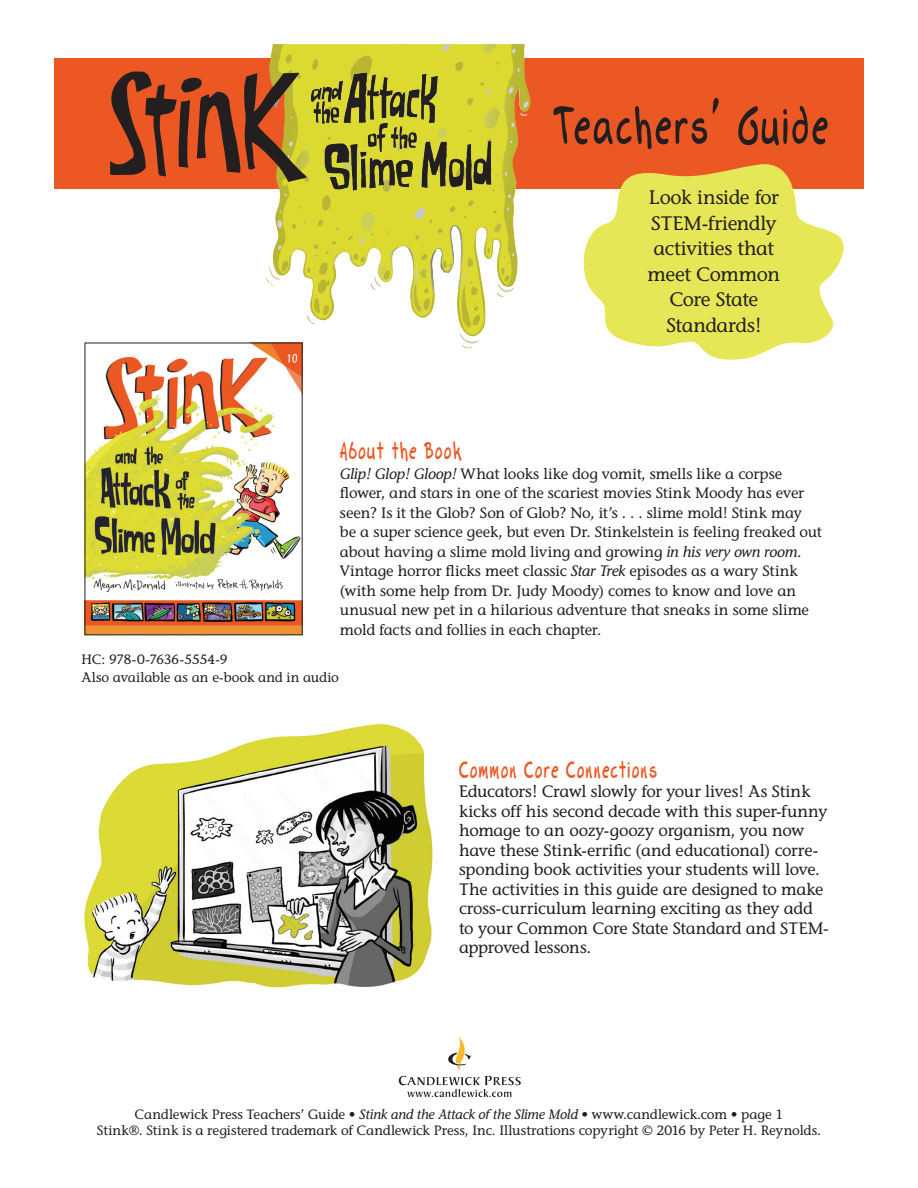
<style>
.page{position:relative;width:918px;height:1188px;background:#fff}
.page>*{position:absolute;margin:0;border:0;box-sizing:border-box;transform-origin:0 0}
.t1{font:500 condensed 60px "TF Gary";letter-spacing:.025em;color:#231f20}
.t2{font:500 condensed 27px "TF Gary";letter-spacing:.025em;color:#eb5823}
.t3{font:19.5px/25.5px "Stone Informal";letter-spacing:-.02em;color:#231f20;text-align:justify}
.t4{font:16.5px/19.5px "Stone Informal";letter-spacing:-.01em;color:#231f20}
.t5{font:15px/19.5px "Stone Informal";letter-spacing:-.01em;color:#231f20}
.t6{font:13.5px "Stone Informal";letter-spacing:-.005em;color:#231f20}
.s1{font-style:italic}
</style>
<div class="page">
<div style="left:54px;top:58px;width:810px;height:130px;background:#eb5823"></div>
<svg style="left:580px;top:164px;width:274px;height:196px;fill:#e6e756"></svg>
<img style="left:86px;top:345px;width:215px;height:288px">
<img style="left:84px;top:723px;width:349px;height:265px">
<svg style="left:399px;top:1037px;width:122px;height:60px"></svg>
<img style="left:269px;top:44px;width:250px;height:293px">
<img style="left:289px;top:62px;width:234px;height:142px">
<svg style="left:110px;top:72px;width:196px;height:110px"></svg>
<p class="t1" style="left:553px;top:90px;width:277px">Teachers’ Guide</p>
<p class="t3" style="left:649px;top:185px;width:131px">Look inside for STEM-friendly activities that</p>
<p class="t3" style="left:648px;top:261px;width:134px">meet Common</p>
<p class="t3" style="left:669px;top:287px;width:90px">Core State</p>
<p class="t3" style="left:666px;top:312px;width:96px">Standards!</p>
<p class="t2" style="left:340px;top:435px;width:124px">About the Book</p>
<p class="t5" style="left:340px;top:464px;width:483px"><span class="s1">Glip! Glop! Gloop!</span> What looks like dog vomit, smells like a corpse flower, and stars in one of the scariest movies Stink Moody has ever seen? Is it the Glob? Son of Glob? No, it’s . . . slime mold! Stink may be a super science geek, but even Dr. Stinkelstein is feeling freaked out about having a slime mold living and growing <span class="s1">in his very own room</span>.<br>Vintage horror flicks meet classic <span class="s1">Star Trek</span> episodes as a wary Stink (with some help from Dr. Judy Moody) comes to know and love an unusual new pet in a hilarious adventure that sneaks in some slime mold facts and follies in each chapter.</p>
<p class="t6" style="left:81px;top:652px;width:148px">HC: 978-0-7636-5554-9</p>
<p class="t6" style="left:81px;top:670px;width:259px">Also available as an e-book and in audio</p>
<p class="t2" style="left:459px;top:753px;width:200px">Common Core Connections</p>
<p class="t4" style="left:459px;top:782px;width:371px">Educators! Crawl slowly for your lives! As Stink kicks off his second decade with this super-funny homage to an oozy-goozy organism, you now have these Stink-errific (and educational) corre&shy;sponding book activities your students will love.<br>The activities in this guide are designed to make cross-curriculum learning exciting as they add to your Common Core State Standard and STEM&shy;approved lessons.</p>
<p class="t6" style="left:135px;top:1106px;width:650px">Candlewick Press Teachers’ Guide • <span class="s1">Stink and the Attack of the Slime Mold</span> • www.candlewick.com • page 1</p>
<p class="t6" style="left:97px;top:1123px;width:726px">Stink®. Stink is a registered trademark of Candlewick Press, Inc. Illustrations copyright © 2016 by Peter H. Reynolds.</p>
</div>
